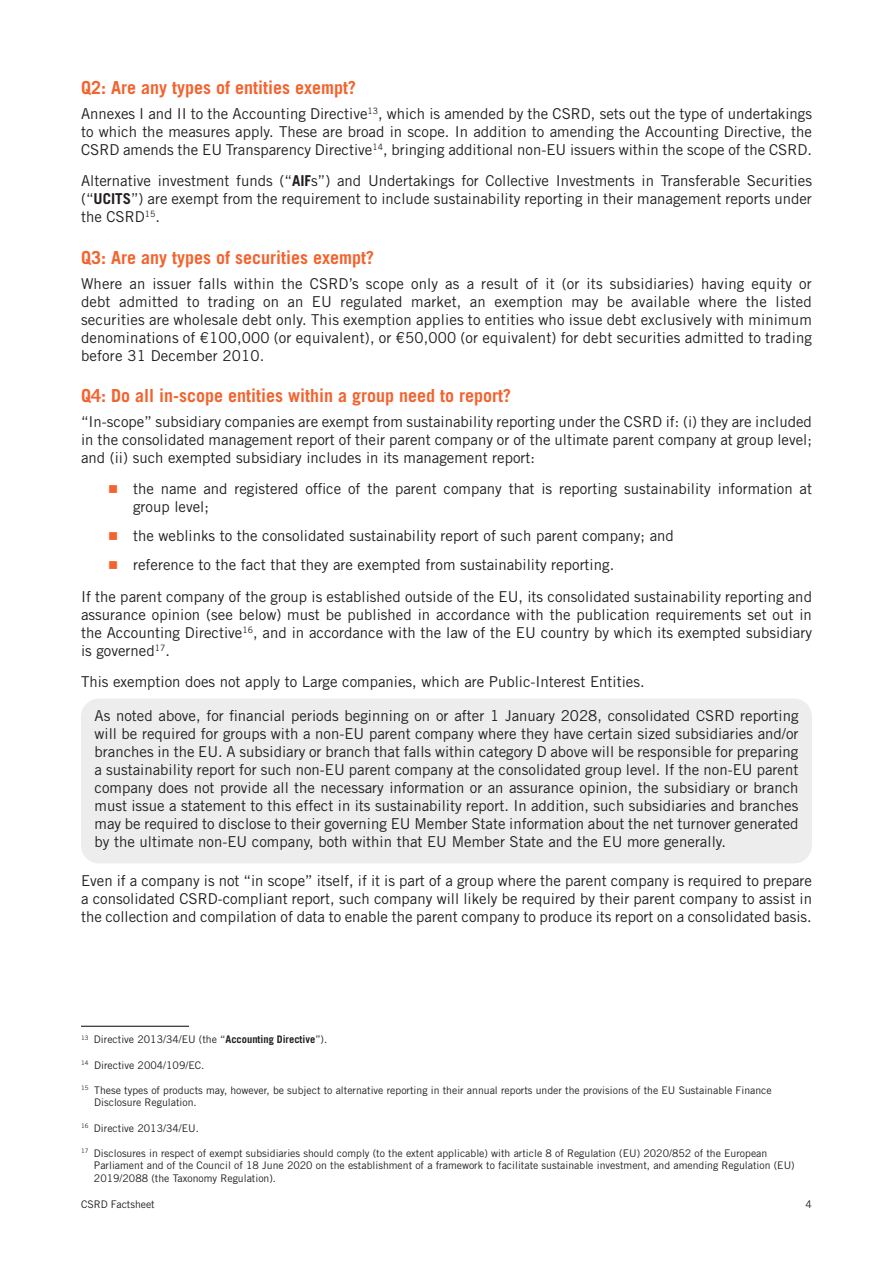
<style>
.page{position:relative;width:893px;height:1263px;background:#fff}
.page>*{position:absolute;margin:0;border:0;box-sizing:border-box;transform-origin:0 0}
.t1{font:700 18px "Trade Gothic LT Std";color:#f2642f}
.List_Paragraph{font:15px/18px "Trade Gothic LT Std";color:#231f20;text-align:justify}
.Foot_note_reference{font:10.5px/12.6px "Trade Gothic LT Std";color:#231f20}
.s1{font-weight:700}
.s2{color:#f2642f}
</style>
<div class="page">
<div style="left:81px;top:698px;width:731px;height:165px;background:#ededed;border-radius:18px"></div>
<hr style="left:81px;top:1026px;width:108px;height:1px;background:#231f20">
<p class="t1" style="left:81px;top:77px;width:277px">Q2: Are any types of entities exempt?</p>
<p class="List_Paragraph" style="left:81px;top:104px;width:732px">Annexes I and II to the Accounting Directive<sup>13</sup>, which is amended by the CSRD, sets out the type of undertakings to which the measures apply. These are broad in scope. In addition to amending the Accounting Directive, the CSRD amends the EU Transparency Directive<sup>14</sup>, bringing additional non-EU issuers within the scope of the CSRD.</p>
<p class="List_Paragraph" style="left:81px;top:172px;width:732px">Alternative investment funds (“<span class="s1">AIF</span>s”) and Undertakings for Collective Investments in Transferable Securities (“<span class="s1">UCITS</span>”) are exempt from the requirement to include sustainability reporting in their management reports under the CSRD<sup>15</sup>.</p>
<p class="t1" style="left:81px;top:246px;width:295px">Q3: Are any types of securities exempt?</p>
<p class="List_Paragraph" style="left:81px;top:274px;width:732px">Where an issuer falls within the CSRD’s scope only as a result of it (or its subsidiaries) having equity or debt admitted to trading on an EU regulated market, an exemption may be available where the listed securities are wholesale debt only. This exemption applies to entities who issue debt exclusively with minimum denominations of €100,000 (or equivalent), or €50,000 (or equivalent) for debt securities admitted to trading before 31 December 2010.</p>
<p class="t1" style="left:81px;top:385px;width:432px">Q4: Do all in-scope entities within a group need to report?</p>
<p class="List_Paragraph" style="left:81px;top:412px;width:732px">“In-scope” subsidiary companies are exempt from sustainability reporting under the CSRD if: (i) they are included in the consolidated management report of their parent company or of the ultimate parent company at group level; and (ii) such exempted subsidiary includes in its management report:</p>
<p class="List_Paragraph" style="left:133px;top:480px;width:680px;text-indent:-25px"><span class="s2">■</span> the name and registered office of the parent company that is reporting sustainability information at group level;</p>
<p class="List_Paragraph" style="left:108px;top:527px;width:567px"><span class="s2">■</span> the weblinks to the consolidated sustainability report of such parent company; and</p>
<p class="List_Paragraph" style="left:108px;top:555px;width:508px"><span class="s2">■</span> reference to the fact that they are exempted from sustainability reporting.</p>
<p class="List_Paragraph" style="left:81px;top:587px;width:732px">If the parent company of the group is established outside of the EU, its consolidated sustainability reporting and assurance opinion (see below) must be published in accordance with the publication requirements set out in the Accounting Directive<sup>16</sup>, and in accordance with the law of the EU country by which its exempted subsidiary is governed<sup>17</sup>.</p>
<p class="List_Paragraph" style="left:81px;top:672px;width:565px">This exemption does not apply to Large companies, which are Public-Interest Entities.</p>
<p class="List_Paragraph" style="left:94px;top:707px;width:705px">As noted above, for financial periods beginning on or after 1 January 2028, consolidated CSRD reporting will be required for groups with a non-EU parent company where they have certain sized subsidiaries and/or branches in the EU. A subsidiary or branch that falls within category D above will be responsible for preparing a sustainability report for such non-EU parent company at the consolidated group level. If the non-EU parent company does not provide all the necessary information or an assurance opinion, the subsidiary or branch must issue a statement to this effect in its sustainability report. In addition, such subsidiaries and branches may be required to disclose to their governing EU Member State information about the net turnover generated by the ultimate non-EU company, both within that EU Member State and the EU more generally.</p>
<p class="List_Paragraph" style="left:81px;top:871px;width:732px">Even if a company is not “in scope” itself, if it is part of a group where the parent company is required to prepare a consolidated CSRD-compliant report, such company will likely be required by their parent company to assist in the collection and compilation of data to enable the parent company to produce its report on a consolidated basis.</p>
<p class="Foot_note_reference" style="left:81px;top:1033px;width:248px"><sup>13</sup> Directive 2013/34/EU (the “<span class="s1">Accounting Directive</span>”).</p>
<p class="Foot_note_reference" style="left:81px;top:1058px;width:125px"><sup>14</sup> Directive 2004/109/EC.</p>
<p class="Foot_note_reference" style="left:94px;top:1083px;width:679px;text-indent:-13px"><sup>15</sup> These types of products may, however, be subject to alternative reporting in their annual reports under the provisions of the EU Sustainable Finance<br>Disclosure Regulation.</p>
<p class="Foot_note_reference" style="left:81px;top:1121px;width:119px"><sup>16</sup> Directive 2013/34/EU.</p>
<p class="Foot_note_reference" style="left:94px;top:1146px;width:702px;text-indent:-13px"><sup>17</sup> Disclosures in respect of exempt subsidiaries should comply (to the extent applicable) with article 8 of Regulation (EU) 2020/852 of the European<br>Parliament and of the Council of 18 June 2020 on the establishment of a framework to facilitate sustainable investment, and amending Regulation (EU)<br>2019/2088 (the Taxonomy Regulation).</p>
<p class="Foot_note_reference" style="left:81px;top:1197px;width:75px">CSRD Factsheet</p>
<p class="Foot_note_reference" style="left:806px;top:1197px;width:8px">4</p>
</div>
